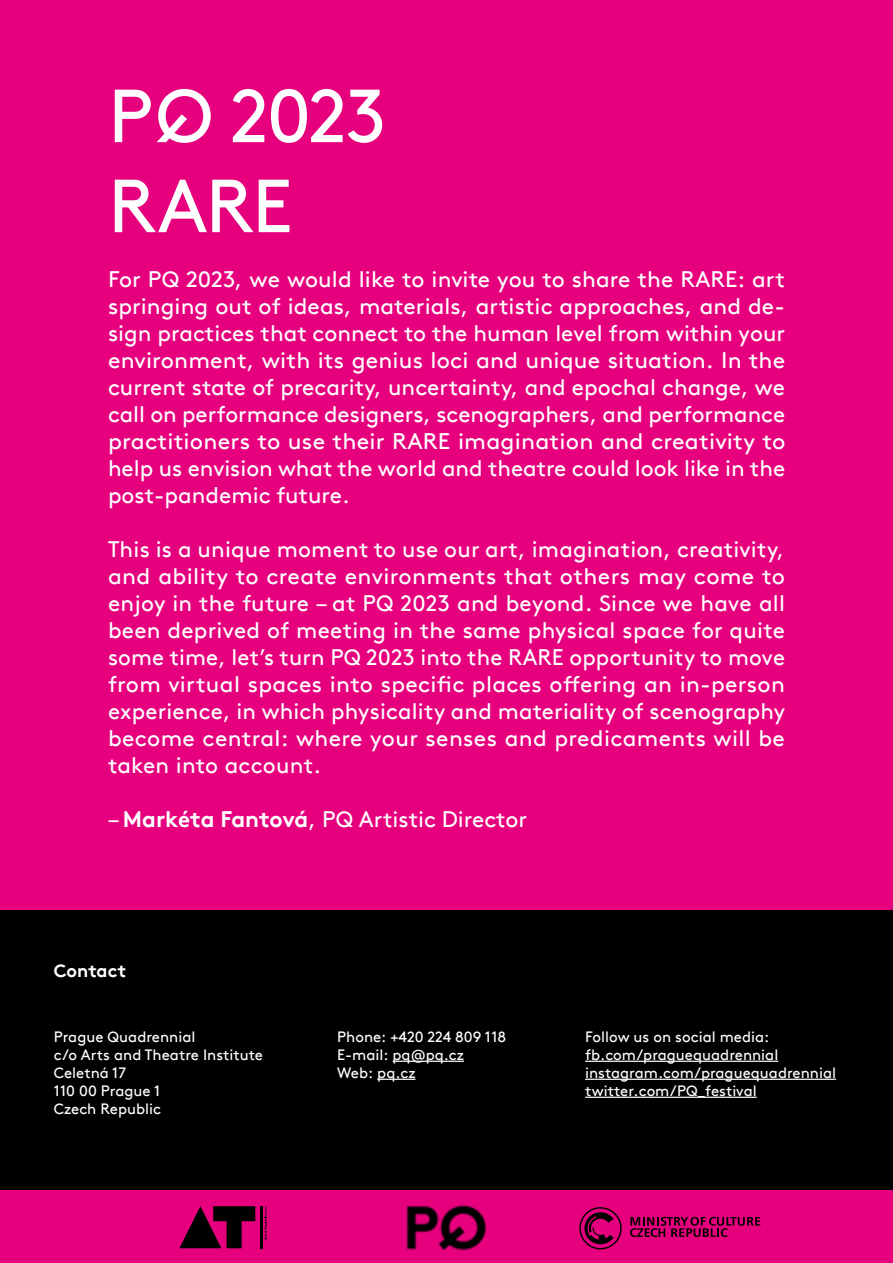
<style>
.page{position:relative;width:893px;height:1263px;background:#e6007d}
.page>*{position:absolute;margin:0;border:0;box-sizing:border-box;transform-origin:0 0}
.t1{font:75px/90px "Brown";letter-spacing:-.025em;color:#fff}
.t2{font:22.5px/27px "Brown";color:#fff;text-align:justify}
.t3{font:700 18px "Brown";color:#fff}
.t4{font:15px/18px "Brown";color:#fff}
.s1{font-weight:700}
</style>
<div class="page">
<svg style="left:179px;top:1206px;width:76px;height:42px"></svg>
<hr style="left:260px;top:1206px;width:2px;height:42px;background:#000">
<svg style="left:264px;top:1206px;width:3px;height:34px"></svg>
<svg style="left:630px;top:1217px;width:130px;height:20px"></svg>
<svg style="left:579px;top:1207px;width:43px;height:42px"></svg>
<div style="left:0;top:910px;width:893px;height:279px;background:#000"></div>
<hr style="left:585px;top:1061px;width:193px;height:1px;background:#fff">
<hr style="left:585px;top:1079px;width:251px;height:1px;background:#fff">
<hr style="left:585px;top:1097px;width:172px;height:1px;background:#fff">
<hr style="left:393px;top:1061px;width:71px;height:1px;background:#fff">
<hr style="left:377px;top:1079px;width:38px;height:1px;background:#fff">
<img style="left:399px;top:1189px;width:91px;height:62px">
<h1 class="t1" style="left:108px;top:65px;width:280px">P 2023<br>RARE</h1>
<p class="t2" style="left:108px;top:264px;width:679px">For PQ 2023, we would like to invite you to share the RARE: art springing out of ideas, materials, artistic approaches, and de&shy;sign practices that connect to the human level from within your environment, with its genius loci and unique situation. In the current state of precarity, uncertainty, and epochal change, we call on performance designers, scenographers, and performance practitioners to use their RARE imagination and creativity to help us envision what the world and theatre could look like in the post-pandemic future.</p>
<p class="t2" style="left:108px;top:534px;width:679px">This is a unique moment to use our art, imagination, creativity, and ability to create environments that others may come to enjoy in the future – at PQ 2023 and beyond. Since we have all been deprived of meeting in the same physical space for quite some time, let’s turn PQ 2023 into the RARE opportunity to move from virtual spaces into specific places offering an in-person experience, in which physicality and materiality of scenography become central: where your senses and predicaments will be taken into account.</p>
<p class="t2" style="left:108px;top:804px;width:421px">– <span class="s1">Markéta Fantová</span>, PQ Artistic Director</p>
<p class="t3" style="left:54px;top:956px;width:74px">Contact</p>
<p class="t4" style="left:54px;top:1027px;width:211px">Prague Quadrennial<br>c/o Arts and Theatre Institute<br>Celetná 17<br>110 00 Prague 1<br>Czech Republic</p>
<p class="t4" style="left:337px;top:1027px;width:170px">Phone: +420 224 809 118<br>E-mail: pq@pq.cz<br>Web: pq.cz</p>
<p class="t4" style="left:585px;top:1027px;width:252px">Follow us on social media: fb.com/praguequadrennial instagram.com/praguequadrennial twitter.com/PQ_festival</p>
</div>
